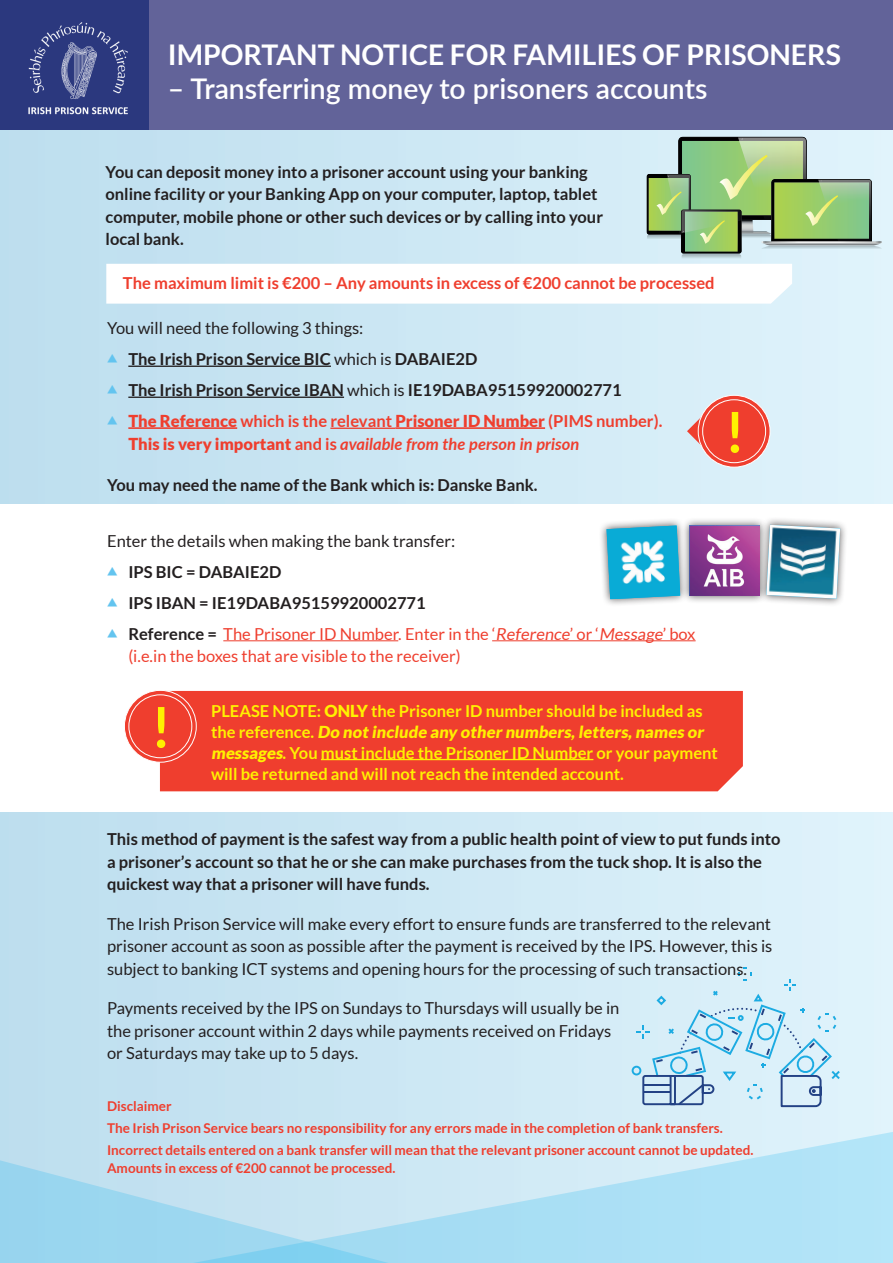
<style>
.page{position:relative;width:893px;height:1263px;background:#fff}
.page>*{position:absolute;margin:0;border:0;box-sizing:border-box;transform-origin:0 0}
.t1{font:700 56.1px "Lato";color:#fff101}
.t2{font:700 28.5px "Lato";color:#fff}
.t3{font:600 28.5px "Lato";color:#fff}
.t4{font:700 16.5px/31px "Lato";color:#231f20}
.t5{font:16.5px/22.5px "Lato";color:#231f20;text-align:justify}
.t6{font:700 16.5px/21px "Lato";color:#fff101}
.t7{font:700 16.5px "Lato";color:#ef3e2e}
.t8{font:italic 700 16.5px "Lato";color:#ef3e2e}
.t9{font:16.5px "Lato";color:#ef3e2e}
.t10{font:700 13.5px/22.2px "Lato";color:#ef3e2e}
.s1{font-weight:400}
.s2{font-weight:900;color:#ef3e2e}
.s3{color:#ef3e2e}
.s4{font-weight:900;font-style:normal}
.s5{font-style:normal}
.s6{font-weight:400;color:#ef3e2e}
.s7{font-weight:900}
</style>
<div class="page">
<div style="left:0;top:0;width:893px;height:1263px;background:linear-gradient(to right,#bcddee,#e1f3fb)"></div>
<svg style="left:631px;top:967px;width:209px;height:141px;background:#c7e4f2"></svg>
<div style="left:0;top:504px;width:893px;height:307px;background:#fff"></div>
<div style="left:0;top:0;width:893px;height:130px;background:#626399"></div>
<div style="left:0;top:0;width:149px;height:130px;background:#2b387e"></div>
<hr style="left:128px;top:366px;width:203px;height:1px;background:#231f20">
<hr style="left:128px;top:397px;width:216px;height:1px;background:#231f20">
<hr style="left:128px;top:427px;width:109px;height:2px;background:#ef3e2e">
<hr style="left:330px;top:428px;width:65px;height:1px;background:#ef3e2e">
<hr style="left:395px;top:427px;width:150px;height:2px;background:#ef3e2e">
<hr style="left:223px;top:640px;width:175px;height:1px;background:#ef3e2e">
<hr style="left:492px;top:640px;width:204px;height:1px;background:#ef3e2e">
<svg style="left:0;top:1157px;width:125px;height:106px;background:#a0d7ee"></svg>
<svg style="left:125px;top:1129px;width:768px;height:134px;background:#bae3f4"></svg>
<img style="left:28px;top:22px;width:100px;height:93px">
<svg style="left:106px;top:137px;width:776px;height:167px"></svg>
<div style="left:599px;top:518px;width:89px;height:89px;background:#231f20;opacity:.75"></div>
<img style="left:607px;top:525px;width:73px;height:74px">
<div style="left:681px;top:517px;width:87px;height:87px;background:#231f20;opacity:.75"></div>
<img style="left:689px;top:525px;width:70px;height:71px">
<div style="left:759px;top:517px;width:89px;height:89px;background:#231f20;opacity:.75"></div>
<img style="left:766px;top:525px;width:74px;height:74px">
<svg style="left:687px;top:405px;width:22px;height:52px"></svg>
<svg style="left:698px;top:395px;width:72px;height:72px"></svg>
<div style="left:698px;top:395px;width:72px;height:73px;border:1px solid #fff;border-radius:50%"></div>
<div style="left:703px;top:400px;width:63px;height:63px;background:#ef3e2e;border-radius:50%"></div>
<div style="left:702px;top:399px;width:64px;height:64px;border:1px solid #fff;border-radius:50%"></div>
<div style="left:160px;top:691px;width:583px;height:100px;background:#ef3e2e"></div>
<hr style="left:321px;top:759px;width:272px;height:1px;background:#fff101">
<svg style="left:124px;top:690px;width:72px;height:72px"></svg>
<div style="left:124px;top:690px;width:73px;height:73px;border:1px solid #fff;border-radius:50%"></div>
<div style="left:129px;top:695px;width:63px;height:63px;background:#ef3e2e;border-radius:50%"></div>
<div style="left:128px;top:694px;width:64px;height:64px;border:1px solid #fff;border-radius:50%"></div>
<svg style="left:107px;top:354px;width:10px;height:9px"></svg>
<svg style="left:107px;top:385px;width:10px;height:9px"></svg>
<svg style="left:107px;top:416px;width:10px;height:9px"></svg>
<h2 class="t2" style="left:168px;top:39px;width:675px">IMPORTANT NOTICE FOR FAMILIES OF PRISONERS</h2>
<h2 class="t3" style="left:168px;top:68px;width:541px">– Transferring money to prisoners accounts</h2>
<p class="t4" style="left:106px;top:160px;width:499px;line-height:22.5px">You can deposit money into a prisoner account using your banking online facility or your Banking App on your computer, laptop, tablet computer, mobile phone or other such devices or by calling into your local bank.</p>
<p class="t7" style="left:123px;top:273px;width:593px">The maximum limit is €200 – Any amounts in excess of €200 cannot be processed</p>
<p class="t4" style="left:128px;top:312px;width:536px;text-indent:-21px"><span class="s1">You will need the following 3 things:<br></span>The Irish Prison Service BIC <span class="s1">which is</span> DABAIE2D<br>The Irish Prison Service IBAN <span class="s1">which is</span> IE19DABA95159920002771<br><span class="s2">The Reference</span> <span class="s3">which is the relevant</span> <span class="s2">Prisoner ID Number</span> <span class="s3">(PIMS number).</span></p>
<p class="t8" style="left:128px;top:432px;width:453px"><span class="s4">This is very important</span> <span class="s5">and is</span> available from the person in prison</p>
<p class="t4" style="left:107px;top:469px;width:432px">You may need the name of the Bank which is: Danske Bank.</p>
<h1 class="t1" style="left:725px;top:400px;width:21px">!</h1>
<p class="t5" style="left:107px;top:529px;width:350px">Enter the details when making the bank transfer:</p>
<p class="t4" style="left:128px;top:556px;width:569px">IPS BIC = DABAIE2D<br>IPS IBAN = IE19DABA95159920002771<br>Reference = <span class="s6">The Prisoner ID Number. Enter in the ‘Reference’ or ‘Message’ box</span></p>
<p class="t9" style="left:128px;top:647px;width:334px">(i.e.in the boxes that are visible to the receiver)</p>
<h1 class="t1" style="left:151px;top:695px;width:21px">!</h1>
<p class="t6" style="left:211px;top:700px;width:508px">PLEASE NOTE: <span class="s7">ONLY</span> the Prisoner ID number should be included as<br>t h e r e fe r e n c e . <span class="s7">Do not include any other numbers,letters,names or messages</span>. You must include the Prisoner ID Number or your payment will be returned and will not reach the intended account.</p>
<p class="t4" style="left:107px;top:827px;width:675px;line-height:22.5px">This method of payment is the safest way from a public health point of view to put funds into a prisoner’s account so that he or she can make purchases from the tuck shop. It is also the quickest way that a prisoner will have funds.</p>
<p class="t5" style="left:107px;top:912px;width:667px">The Irish Prison Service will make every effort to ensure funds are transferred to the relevant prisoner account as soon as possible after the payment is received by the IPS. However, this is subject to banking ICT systems and opening hours for the processing of such transactions.</p>
<p class="t5" style="left:107px;top:997px;width:514px;text-align:left">Payments received by the IPS on Sundays to Thursdays will usually be in the prisoner account within 2 days while payments received on Fridays or Saturdays may take up to 5 days.</p>
<p class="t10" style="left:107px;top:1094px;width:648px">Disclaimer<br>The Irish Prison Service bears no responsibility for any errors made in the completion of bank transfers.<br>Incorrect details entered on a bank transfer will mean that the relevant prisoner account cannot be updated.</p>
<p class="t10" style="left:107px;top:1157px;width:290px">Amounts in excess of €200 cannot be processed.</p>
</div>
